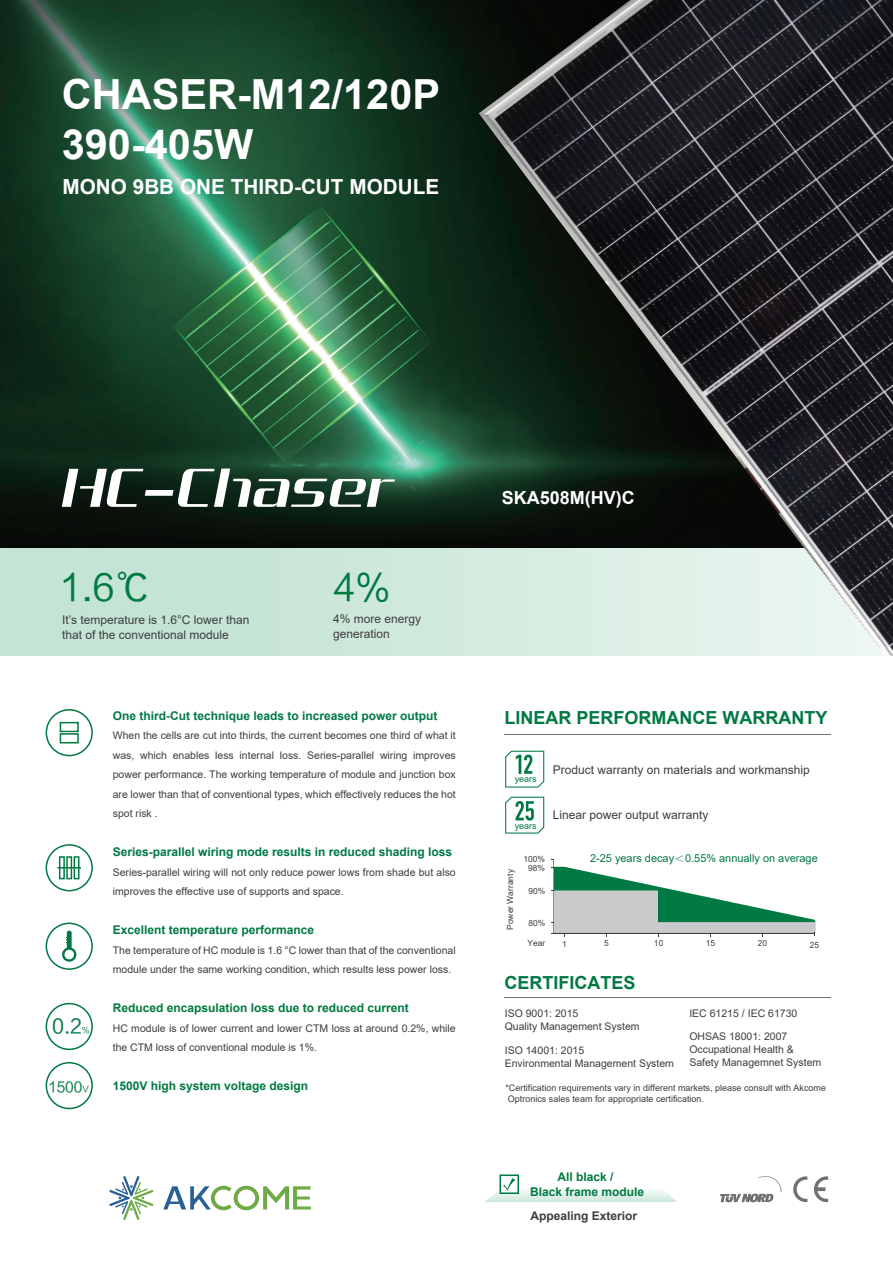
<style>
.page{position:relative;width:893px;height:1263px;background:#fff}
.page>*{position:absolute;margin:0;border:0;box-sizing:border-box;transform-origin:0 0}
.t1{font:700 41.55px/49.8px "Arial";color:#fff}
.t2{font:36px "FZLTHJW GB1 0";color:#007942}
.t3{font:700 20.7px "Arial";color:#fff}
.t4{font:19.65px "FZLTHJW GB1 0";color:#007942}
.t5{font:700 18px "Arial";color:#007942}
.t6{font:700 18px "Arial";color:#fff}
.t7{font:14.1px "FZLTHJW GB1 0";color:#007942}
.t8{font:700 12px/15px "Arial";color:#007942;text-align:center}
.t9{font:12px/15px "Arial";color:#3e3e3f}
.t10{font:700 12px "Arial";color:#3e3e3f}
.t11{font:10.95px "Arial";color:#007942}
.t12{font:10.5px/19.5px "Arial";color:#3e3e3f}
.t13{font:9px/10.8px "Arial";color:#3e3e3f}
.t14{font:9px "Arial";color:#007942}
.t15{font:8.4px/8.7px "Arial";color:#3e3e3f;text-align:center}
.t16{font:8.1px "FZLTHJW GB1 0";color:#007942}
.s1{font-size:8.7px}
.s2{font-family:"Adobe Song Std";font-weight:300}
</style>
<div class="page">
<img style="left:0;top:0;width:479px;height:549px">
<div style="left:0;top:549px;width:893px;height:107px;background:#c6e5d7"></div>
<img style="left:479px;top:0;width:414px;height:656px">
<svg style="left:551px;top:859px;width:265px;height:78px"></svg>
<hr style="left:505px;top:734px;width:326px;height:1px;background:#727477">
<hr style="left:505px;top:997px;width:326px;height:1px;background:#727477">
<svg style="left:505px;top:751px;width:39px;height:82px"></svg>
<svg style="left:814px;top:1176px;width:14px;height:26px"></svg>
<svg style="left:793px;top:1176px;width:14px;height:26px"></svg>
<svg style="left:720px;top:1176px;width:61px;height:26px"></svg>
<svg style="left:109px;top:1176px;width:44px;height:44px"></svg>
<svg style="left:163px;top:1186px;width:148px;height:24px"></svg>
<svg style="left:62px;top:469px;width:333px;height:38px"></svg>
<svg style="left:46px;top:709px;width:47px;height:47px"></svg>
<svg style="left:46px;top:922px;width:47px;height:48px"></svg>
<svg style="left:46px;top:1003px;width:47px;height:47px"></svg>
<svg style="left:46px;top:1062px;width:47px;height:47px"></svg>
<svg style="left:46px;top:844px;width:47px;height:47px"></svg>
<div style="left:59px;top:856px;width:6px;height:23px;border:2px solid #007942"></div>
<div style="left:66px;top:856px;width:6px;height:23px;border:2px solid #007942"></div>
<div style="left:74px;top:856px;width:5px;height:23px;border:2px solid #007942"></div>
<svg style="left:485px;top:1174px;width:192px;height:28px"></svg>
<h1 class="t1" style="left:62px;top:70px;width:380px">CHASER-M12/120P<br>390-405W</h1>
<h3 class="t3" style="left:63px;top:172px;width:378px">MONO 9BB ONE THIRD-CUT MODULE</h3>
<h2 class="t2" style="left:60px;top:568px;width:93px">1.6℃</h2>
<h2 class="t2" style="left:333px;top:568px;width:58px">4%</h2>
<p class="t9" style="left:333px;top:612px;width:90px">4% more energy generation</p>
<p class="t9" style="left:62px;top:612px;width:189px">It’s temperature is 1.6°C lower than that of the conventional module</p>
<h3 class="t4" style="left:52px;top:1015px;width:31px">0.2</h3>
<p class="t16" style="left:82px;top:1025px;width:9px">%</p>
<h3 class="t7" style="left:48px;top:1079px;width:42px">1500<span class="s1">V</span></h3>
<p class="t8" style="left:113px;top:708px;width:326px">One third-Cut technique leads to increased power output</p>
<p class="t12" style="left:113px;top:726px;width:345px;text-align:justify">When the cells are cut into thirds, the current becomes one third of what it was, which enables less internal loss. Series-parallel wiring improves power performance. The working temperature of module and junction box are lower than that of conventional types, which effectively reduces the hot spot risk .</p>
<p class="t8" style="left:113px;top:845px;width:341px">Series-parallel wiring mode results in reduced shading loss</p>
<p class="t12" style="left:113px;top:862px;width:344px">Series-parallel wiring will not only reduce power lows from shade but also improves the effective use of supports and space.</p>
<p class="t8" style="left:113px;top:923px;width:203px">Excellent temperature performance</p>
<p class="t12" style="left:113px;top:940px;width:344px">The temperature of HC module is 1.6 °C lower than that of the conventional module under the same working condition, which results less power loss.</p>
<p class="t8" style="left:113px;top:1001px;width:298px">Reduced encapsulation loss due to reduced current</p>
<p class="t12" style="left:113px;top:1018px;width:345px">HC module is of lower current and lower CTM loss at around 0.2%, while the CTM loss of conventional module is 1%.</p>
<p class="t8" style="left:113px;top:1079px;width:197px">1500V high system voltage design</p>
<h3 class="t6" style="left:502px;top:485px;width:134px">SKA508M(HV)C</h3>
<h3 class="t5" style="left:505px;top:704px;width:324px">LINEAR PERFORMANCE WARRANTY</h3>
<p class="t14" style="left:515px;top:773px;width:24px">years</p>
<p class="t14" style="left:515px;top:819px;width:24px">years</p>
<p class="t9" style="left:553px;top:762px;width:258px">Product warranty on materials and workmanship</p>
<p class="t9" style="left:553px;top:807px;width:157px">Linear power output warranty</p>
<p class="t15" style="left:506px;top:930px;width:62px;rotate:-90deg">Power Warranty</p>
<p class="t15" style="left:523px;top:854px;width:23px">100%<br>98%</p>
<p class="t15" style="left:529px;top:887px;width:18px">90%</p>
<p class="t15" style="left:528px;top:918px;width:18px">80%</p>
<p class="t15" style="left:527px;top:939px;width:19px">Year</p>
<p class="t11" style="left:590px;top:850px;width:229px">2-25 years decay<span class="s2">＜</span>0.55% annually on average</p>
<p class="t15" style="left:562px;top:939px;width:6px">1</p>
<p class="t15" style="left:604px;top:939px;width:6px">5</p>
<p class="t15" style="left:654px;top:939px;width:11px">10</p>
<p class="t15" style="left:706px;top:939px;width:11px">15</p>
<p class="t15" style="left:758px;top:939px;width:11px">20</p>
<p class="t15" style="left:810px;top:941px;width:11px">25</p>
<h3 class="t5" style="left:505px;top:970px;width:133px">CERTIFICATES</h3>
<p class="t12" style="left:505px;top:1004px;width:75px">ISO 9001: 2015</p>
<p class="t12" style="left:689px;top:1004px;width:109px">IEC 61215 / IEC 61730</p>
<p class="t12" style="left:505px;top:1017px;width:136px">Quality Management System</p>
<p class="t12" style="left:505px;top:1044px;width:171px;line-height:12.3px">ISO 14001: 2015<br>Environmental Management System</p>
<p class="t12" style="left:689px;top:1030px;width:133px;line-height:12.9px">OHSAS 18001: 2007<br>Occupational Health &amp;<br>Safety Managemnet System</p>
<p class="t13" style="left:505px;top:1083px;width:322px">*Certification requirements vary in different markets, please consult with Akcome<br>Optronics sales team for appropriate certification.</p>
<p class="t8" style="left:530px;top:1169px;width:116px">All black /<br>Black frame module</p>
<p class="t10" style="left:531px;top:1207px;width:108px">Appealing Exterior</p>
</div>
